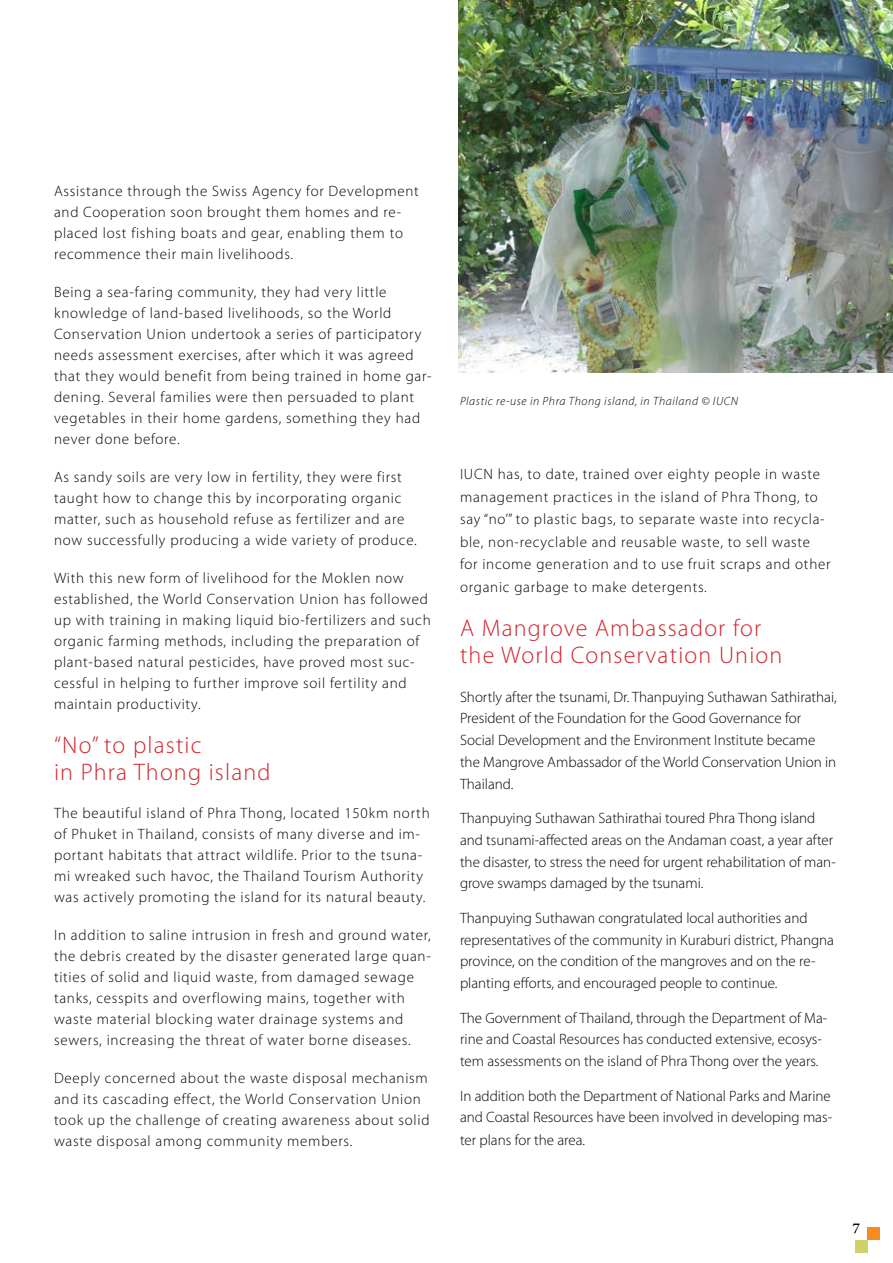
<style>
.page{position:relative;width:893px;height:1263px;background:#fff}
.page>*{position:absolute;margin:0;border:0;box-sizing:border-box;transform-origin:0 0}
.t1{font:300 24px/27px "Myriad Pro";letter-spacing:.05em;color:#d2232a}
.t2{font:300 15px/21px "Myriad Pro";letter-spacing:.05em;color:#000}
.t3{font:300 15px/21.8px "Myriad Pro";color:#000}
.t4{font:italic 300 12px "Myriad Pro";letter-spacing:.05em;color:#000}
</style>
<div class="page">
<div style="left:855px;top:1240px;width:13px;height:13px;background:#ced367"></div>
<div style="left:868px;top:1227px;width:12px;height:13px;background:#f68c1e"></div>
<img style="left:458px;top:0;width:435px;height:372px">
<p class="t2" style="left:54px;top:180px;width:366px">Assistance through the Swiss Agency for Development and Cooperation soon brought them homes and re&shy;placed lost fishing boats and gear, enabling them to recommence their main livelihoods.</p>
<p class="t2" style="left:54px;top:281px;width:379px">Being a sea-faring community, they had very little knowledge of land-based livelihoods, so the World Conservation Union undertook a series of participatory needs assessment exercises, after which it was agreed that they would benefit from being trained in home gar&shy;dening. Several families were then persuaded to plant vegetables in their home gardens, something they had never done before.</p>
<p class="t2" style="left:54px;top:466px;width:364px">As sandy soils are very low in fertility, they were first taught how to change this by incorporating organic matter, such as household refuse as fertilizer and are now successfully producing a wide variety of produce.</p>
<p class="t2" style="left:54px;top:567px;width:378px">With this new form of livelihood for the Moklen now established, the World Conservation Union has followed up with training in making liquid bio-fertilizers and such organic farming methods, including the preparation of plant-based natural pesticides, have proved most suc&shy;cessful in helping to further improve soil fertility and maintain productivity.</p>
<h1 class="t1" style="left:54px;top:731px;width:218px">“No” to plastic<br>in Phra Thong island</h1>
<p class="t2" style="left:54px;top:802px;width:377px">The beautiful island of Phra Thong, located 150km north of Phuket in Thailand, consists of many diverse and im&shy;portant habitats that attract wildlife. Prior to the tsuna&shy;mi wreaked such havoc, the Thailand Tourism Authority was actively promoting the island for its natural beauty.</p>
<p class="t2" style="left:54px;top:924px;width:378px">In addition to saline intrusion in fresh and ground water, the debris created by the disaster generated large quan&shy;tities of solid and liquid waste, from damaged sewage tanks, cesspits and overflowing mains, together with waste material blocking water drainage systems and sewers, increasing the threat of water borne diseases.</p>
<p class="t2" style="left:54px;top:1067px;width:377px">Deeply concerned about the waste disposal mechanism and its cascading effect, the World Conservation Union took up the challenge of creating awareness about solid waste disposal among community members.</p>
<p class="t4" style="left:460px;top:394px;width:280px">Plastic re-use in Phra Thong island, in Thailand © IUCN</p>
<p class="t2" style="left:460px;top:463px;width:372px;line-height:22.5px">IUCN has, to date, trained over eighty people in waste management practices in the island of Phra Thong, to say “no’” to plastic bags, to separate waste into recycla&shy;ble, non-recyclable and reusable waste, to sell waste for income generation and to use fruit scraps and other organic garbage to make detergents.</p>
<h1 class="t1" style="left:460px;top:614px;width:324px">A Mangrove Ambassador for the World Conservation Union</h1>
<p class="t3" style="left:460px;top:685px;width:378px">Shortly after the tsunami, Dr. Thanpuying Suthawan Sathirathai, President of the Foundation for the Good Governance for Social Development and the Environment Institute became the Mangrove Ambassador of the World Conservation Union in Thailand.</p>
<p class="t3" style="left:460px;top:807px;width:377px">Thanpuying Suthawan Sathirathai toured Phra Thong island and tsunami-affected areas on the Andaman coast, a year after the disaster, to stress the need for urgent rehabilitation of man&shy;grove swamps damaged by the tsunami.</p>
<p class="t3" style="left:460px;top:907px;width:375px">Thanpuying Suthawan congratulated local authorities and representatives of the community in Kuraburi district, Phangna province, on the condition of the mangroves and on the re&shy;planting efforts, and encouraged people to continue.</p>
<p class="t3" style="left:460px;top:1006px;width:369px">The Government of Thailand, through the Department of Ma&shy;rine and Coastal Resources has conducted extensive, ecosys&shy;tem assessments on the island of Phra Thong over the years.</p>
<p class="t2" style="left:460px;top:1084px;width:374px;line-height:22.2px;text-align:justify">In addition both the Department of National Parks and Marine and Coastal Resources have been involved in developing mas&shy;ter plans for the area.</p>
</div>
